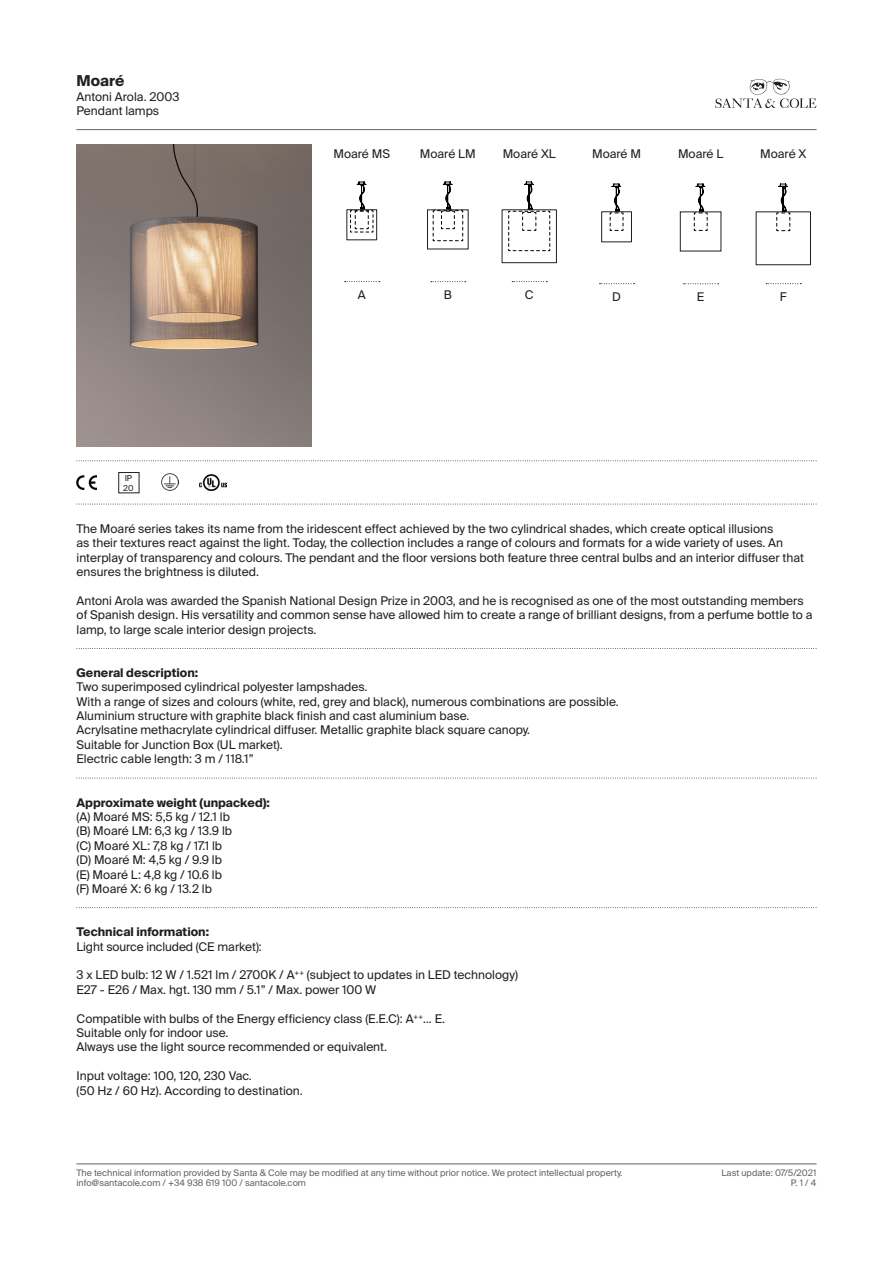
<style>
.page{position:relative;width:893px;height:1263px;background:#fff}
.page>*{position:absolute;margin:0;border:0;box-sizing:border-box;transform-origin:0 0}
.t1{font:700 15px "Suisse Intl";color:#231f20}
.t2{font:12px/14.4px "Suisse Intl";color:#231f20}
.t3{font:700 12px "Suisse Intl";color:#231f20}
.t4{font:9px "Suisse Intl";color:#636366}
.t5{font:8.25px "Suisse Intl";color:#231f20}
.s1{font-weight:700}
</style>
<div class="page">
<svg style="left:715px;top:79px;width:101px;height:29px"></svg>
<hr style="left:77px;top:129px;width:739px;height:1px;background:#636366">
<hr style="left:77px;top:1163px;width:739px;height:1px;background:#636366">
<svg style="left:77px;top:460px;width:740px;height:1px"></svg>
<svg style="left:77px;top:504px;width:740px;height:1px"></svg>
<svg style="left:77px;top:778px;width:740px;height:1px"></svg>
<svg style="left:77px;top:648px;width:740px;height:1px"></svg>
<img style="left:77px;top:144px;width:234px;height:302px">
<svg style="left:77px;top:907px;width:740px;height:1px"></svg>
<img style="left:77px;top:475px;width:19px;height:14px">
<img style="left:200px;top:474px;width:26px;height:16px">
<img style="left:161px;top:473px;width:18px;height:17px">
<svg style="left:431px;top:281px;width:35px;height:1px"></svg>
<svg style="left:684px;top:283px;width:35px;height:1px"></svg>
<svg style="left:512px;top:281px;width:35px;height:1px"></svg>
<svg style="left:766px;top:283px;width:35px;height:1px"></svg>
<svg style="left:345px;top:281px;width:35px;height:1px"></svg>
<svg style="left:599px;top:283px;width:36px;height:1px"></svg>
<div style="left:601px;top:212px;width:31px;height:30px;border:1px solid #231f20"></div>
<svg style="left:610px;top:184px;width:14px;height:47px"></svg>
<svg style="left:694px;top:184px;width:14px;height:47px"></svg>
<div style="left:756px;top:212px;width:55px;height:53px;border:1px solid #231f20"></div>
<svg style="left:776px;top:184px;width:14px;height:47px"></svg>
<div style="left:347px;top:210px;width:30px;height:30px;border:1px solid #231f20"></div>
<svg style="left:350px;top:182px;width:24px;height:51px"></svg>
<div style="left:427px;top:210px;width:41px;height:39px;border:1px solid #231f20"></div>
<svg style="left:433px;top:182px;width:30px;height:59px"></svg>
<div style="left:502px;top:210px;width:55px;height:53px;border:1px solid #231f20"></div>
<svg style="left:508px;top:182px;width:42px;height:69px"></svg>
<p class="t1" style="left:77px;top:72px;width:49px">Moaré</p>
<p class="t2" style="left:77px;top:89px;width:104px">Antoni Arola. 2003<br>Pendant lamps</p>
<p class="t5" style="left:125px;top:473px;width:9px">IP</p>
<p class="t5" style="left:123px;top:483px;width:12px">20</p>
<p class="t2" style="left:333px;top:147px;width:58px">Moaré MS</p>
<p class="t2" style="left:592px;top:147px;width:50px">Moaré M</p>
<p class="t2" style="left:420px;top:147px;width:57px">Moaré LM</p>
<p class="t2" style="left:503px;top:147px;width:55px">Moaré XL</p>
<p class="t2" style="left:678px;top:147px;width:47px">Moaré L</p>
<p class="t2" style="left:760px;top:147px;width:48px">Moaré X</p>
<p class="t2" style="left:444px;top:288px;width:10px">B</p>
<p class="t2" style="left:525px;top:287px;width:10px">C</p>
<p class="t2" style="left:697px;top:290px;width:9px">E</p>
<p class="t2" style="left:780px;top:290px;width:8px">F</p>
<p class="t2" style="left:358px;top:287px;width:9px">A</p>
<p class="t2" style="left:612px;top:290px;width:10px">D</p>
<p class="t2" style="left:77px;top:521px;width:729px">The Moaré series takes its name from the iridescent effect achieved by the two cylindrical shades, which create optical illusions<br>as their textures react against the light. Today, the collection includes a range of colours and formats for a wide variety of uses. An interplay of transparency and colours. The pendant and the floor versions both feature three central bulbs and an interior diffuser that ensures the brightness is diluted.</p>
<p class="t2" style="left:77px;top:593px;width:737px">Antoni Arola was awarded the Spanish National Design Prize in 2003, and he is recognised as one of the most outstanding members of Spanish design. His versatility and common sense have allowed him to create a range of brilliant designs, from a perfume bottle to a lamp, to large scale interior design projects.</p>
<p class="t2" style="left:77px;top:665px;width:292px"><span class="s1">General description:<br></span>Two superimposed cylindrical polyester lampshades.</p>
<p class="t2" style="left:77px;top:694px;width:544px">With a range of sizes and colours (white, red, grey and black), numerous combinations are possible.</p>
<p class="t2" style="left:77px;top:709px;width:394px">Aluminium structure with graphite black finish and cast aluminium base.</p>
<p class="t2" style="left:77px;top:723px;width:455px">Acrylsatine methacrylate cylindrical diffuser. Metallic graphite black square canopy.</p>
<p class="t2" style="left:77px;top:737px;width:208px">Suitable for Junction Box (UL market).</p>
<p class="t2" style="left:77px;top:752px;width:179px">Electric cable length: 3 m / 118.1”</p>
<p class="t3" style="left:77px;top:795px;width:195px">Approximate weight (unpacked):</p>
<p class="t2" style="left:77px;top:809px;width:155px">(A) Moaré MS: 5,5 kg / 12.1 lb</p>
<p class="t2" style="left:77px;top:824px;width:157px">(B) Moaré LM: 6,3 kg / 13.9 lb</p>
<p class="t2" style="left:77px;top:838px;width:147px">(C) Moaré XL: 7,8 kg / 17.1 lb</p>
<p class="t2" style="left:77px;top:853px;width:147px">(D) Moaré M: 4,5 kg / 9.9 lb</p>
<p class="t2" style="left:77px;top:867px;width:147px">(E) Moaré L: 4,8 kg / 10.6 lb</p>
<p class="t2" style="left:77px;top:881px;width:137px">(F) Moaré X: 6 kg / 13.2 lb</p>
<p class="t2" style="left:77px;top:925px;width:187px"><span class="s1">Technical information:<br></span>Light source included (CE market):</p>
<p class="t2" style="left:77px;top:968px;width:443px">3 x LED bulb: 12 W / 1.521 lm / 2700K / A<sup>++</sup> (subject to updates in LED technology)</p>
<p class="t2" style="left:77px;top:982px;width:301px">E27 - E26 / Max. hgt. 130 mm / 5.1” / Max. power 100 W</p>
<p class="t2" style="left:77px;top:1011px;width:370px">Compatible with bulbs of the Energy efficiency class (E.E.C): A<sup>++</sup>... E.</p>
<p class="t2" style="left:77px;top:1025px;width:154px">Suitable only for indoor use.</p>
<p class="t2" style="left:77px;top:1040px;width:312px">Always use the light source recommended or equivalent.</p>
<p class="t2" style="left:77px;top:1069px;width:177px">Input voltage: 100, 120, 230 Vac.</p>
<p class="t2" style="left:77px;top:1083px;width:228px">(50 Hz / 60 Hz). According to destination.</p>
<p class="t4" style="left:77px;top:1167px;width:547px">The technical information provided by Santa &amp; Cole may be modified at any time without prior notice. We protect intellectual property.</p>
<p class="t4" style="left:721px;top:1167px;width:96px">Last update: 07/5/2021</p>
<p class="t4" style="left:77px;top:1178px;width:231px">info@santacole.com / +34 938 619 100 / santacole.com</p>
<p class="t4" style="left:791px;top:1178px;width:27px">P. 1 / 4</p>
</div>
